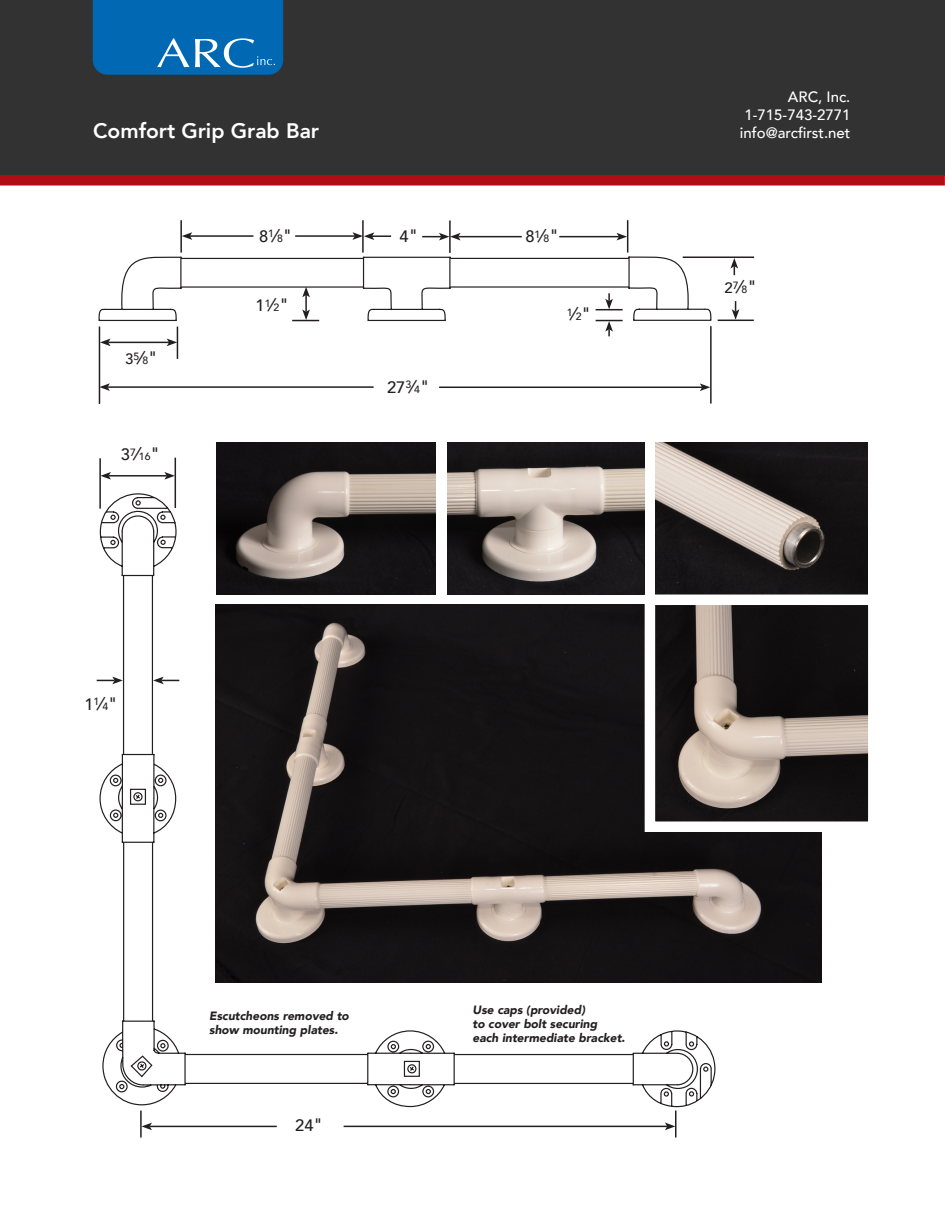
<style>
.page{position:relative;width:945px;height:1215px;background:#fff}
.page>*{position:absolute;margin:0;border:0;box-sizing:border-box;transform-origin:0 0}
.t1{font:800 21px "Avenir";color:#fff}
.t2{font:500 16.5px "Avenir";color:#231f20}
.t3{font:500 15px/18px "Avenir";color:#fff;text-align:right}
.t4{font:italic 900 12px/14.4px "Avenir";color:#231f20}
.t5{font:500 10.5px "Avenir";color:#231f20}
.s1{font-size:15px}
.s2{font-size:18px}
.s3{font-size:16.5px}
.s4{font-size:10.5px}
</style>
<div class="page">
<div style="left:0;top:0;width:945px;height:175px;background:#333233"></div>
<div style="left:0;top:175px;width:945px;height:11px;background:#b00d15"></div>
<svg style="left:93px;top:0;width:190px;height:75px;background:#0e6fb5"></svg>
<img style="left:655px;top:442px;width:213px;height:152px">
<img style="left:216px;top:442px;width:220px;height:51px">
<img style="left:448px;top:442px;width:197px;height:51px">
<img style="left:716px;top:832px;width:105px;height:151px">
<img style="left:716px;top:606px;width:152px;height:215px">
<hr style="left:150px;top:1126px;width:127px;height:1px;background:#231f20">
<svg style="left:142px;top:1123px;width:10px;height:7px"></svg>
<hr style="left:344px;top:1126px;width:323px;height:1px;background:#231f20">
<hr style="left:140px;top:1111px;width:2px;height:27px;background:#231f20">
<svg style="left:665px;top:1111px;width:11px;height:27px"></svg>
<hr style="left:190px;top:235px;width:63px;height:2px;background:#231f20">
<svg style="left:182px;top:232px;width:10px;height:8px"></svg>
<hr style="left:458px;top:236px;width:64px;height:1px;background:#231f20">
<hr style="left:108px;top:386px;width:266px;height:2px;background:#231f20">
<svg style="left:100px;top:383px;width:10px;height:8px"></svg>
<hr style="left:439px;top:387px;width:263px;height:1px;background:#231f20">
<svg style="left:700px;top:383px;width:10px;height:8px"></svg>
<hr style="left:295px;top:235px;width:60px;height:2px;background:#231f20">
<svg style="left:422px;top:233px;width:39px;height:7px"></svg>
<svg style="left:352px;top:232px;width:39px;height:8px"></svg>
<hr style="left:559px;top:236px;width:60px;height:1px;background:#231f20">
<svg style="left:617px;top:233px;width:10px;height:7px"></svg>
<hr style="left:180px;top:220px;width:2px;height:33px;background:#231f20">
<hr style="left:362px;top:220px;width:2px;height:33px;background:#231f20">
<hr style="left:449px;top:220px;width:2px;height:33px;background:#231f20">
<hr style="left:627px;top:220px;width:1px;height:33px;background:#231f20">
<hr style="left:99px;top:327px;width:1px;height:77px;background:#231f20">
<hr style="left:175px;top:458px;width:1px;height:50px;background:#231f20">
<hr style="left:683px;top:256px;width:71px;height:2px;background:#231f20">
<hr style="left:718px;top:320px;width:36px;height:1px;background:#231f20">
<hr style="left:99px;top:458px;width:2px;height:51px;background:#231f20">
<hr style="left:710px;top:326px;width:2px;height:78px;background:#231f20">
<hr style="left:177px;top:327px;width:1px;height:32px;background:#231f20">
<svg style="left:730px;top:258px;width:8px;height:17px"></svg>
<hr style="left:109px;top:475px;width:58px;height:2px;background:#231f20">
<svg style="left:164px;top:472px;width:11px;height:8px"></svg>
<svg style="left:100px;top:472px;width:11px;height:8px"></svg>
<svg style="left:732px;top:301px;width:7px;height:19px"></svg>
<svg style="left:98px;top:249px;width:615px;height:97px"></svg>
<svg style="left:99px;top:493px;width:617px;height:615px"></svg>
<h1 class="t1" style="left:93px;top:114px;width:227px">Comfort Grip Grab Bar</h1>
<p class="t5" style="left:125px;top:349px;width:34px"><span class="s1">3</span>5<span class="s2">⁄</span>8<span class="s2">"</span></p>
<p class="t5" style="left:121px;top:448px;width:41px"><span class="s3">3</span>7<span class="s2">⁄</span>16<span class="s2">"</span></p>
<p class="t5" style="left:259px;top:227px;width:35px"><span class="s3">8</span>1<span class="s2">⁄</span>8<span class="s2">"</span></p>
<p class="t5" style="left:525px;top:227px;width:35px"><span class="s3">8</span>1<span class="s2">⁄</span>8<span class="s2">"</span></p>
<h2 class="t2" style="left:400px;top:222px;width:20px">4<span class="s2">"</span></h2>
<p class="t5" style="left:256px;top:296px;width:35px"><span class="s3">1</span>1<span class="s2">⁄</span>2<span class="s2">"</span></p>
<p class="t5" style="left:567px;top:305px;width:26px">1<span class="s2">⁄</span>2<span class="s2">"</span></p>
<h2 class="t2" style="left:387px;top:373px;width:44px">27<sup>3</sup><span class="s2">⁄</span><span class="s4">4</span><span class="s2">"</span></h2>
<p class="t5" style="left:84px;top:695px;width:35px"><span class="s3">1</span>1<span class="s2">⁄</span>4<span class="s2">"</span></p>
<p class="t3" style="left:740px;top:87px;width:112px">ARC, Inc.<br>1-715-743-2771 info@arcfirst.net</p>
<p class="t5" style="left:724px;top:278px;width:34px"><span class="s1">2</span>7<span class="s2">⁄</span>8<span class="s2">"</span></p>
<p class="t4" style="left:209px;top:1008px;width:141px">Escutcheons removed to show mounting plates.</p>
<p class="t4" style="left:472px;top:1002px;width:154px">Use caps (provided)<br>to cover bolt securing each intermediate bracket.</p>
<h2 class="t2" style="left:295px;top:1111px;width:29px">24<span class="s2">"</span></h2>
</div>
